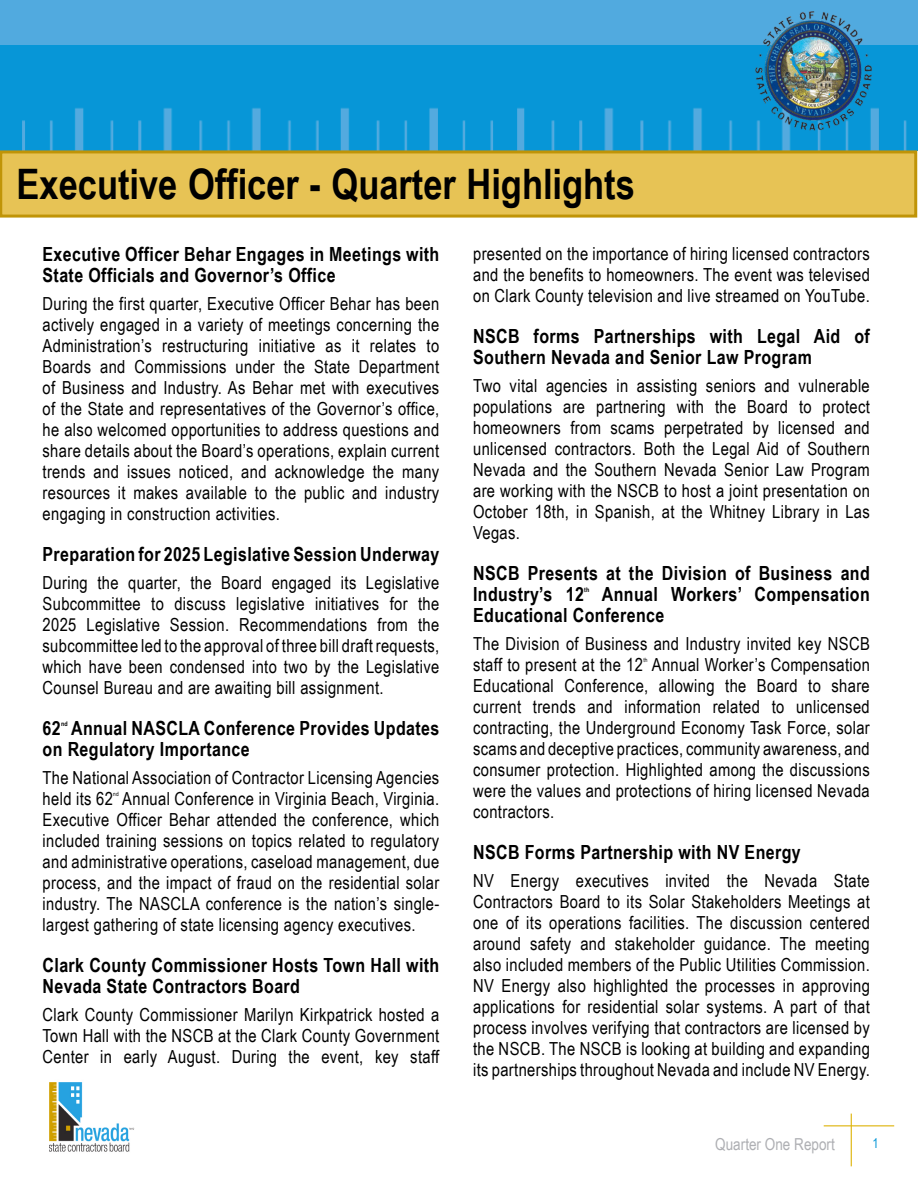
<style>
.page{position:relative;width:918px;height:1188px;background:#fff}
.page>*{position:absolute;margin:0;border:0;box-sizing:border-box;transform-origin:0 0}
.main_header{font:700 42px "Arial Narrow";color:#000}
.body_copy{font:700 19.5px/21px "Arial Narrow";letter-spacing:.02em;color:#000}
.body_copy-2{font:18px/21px "Arial Narrow";letter-spacing:.02em;color:#000;text-align:justify}
.t1{font:16.5px "Arial Narrow";color:#aeafb3}
.t2{font:13.5px "Arial Narrow";color:#0696d7}
.body_copy-3{font:700 6.45px "Arial Narrow";color:#000}
.body_copy-4{font:6px "Arial Narrow";color:#000}
</style>
<div class="page">
<hr style="left:851px;top:1114px;width:1px;height:52px;background:#deb308">
<hr style="left:824px;top:1125px;width:70px;height:1px;background:#deb308">
<img style="left:49px;top:1082px;width:86px;height:70px">
<div style="left:1px;top:0;width:917px;height:150px;background:#51aadf"></div>
<div style="left:1px;top:45px;width:917px;height:105px;background:#0796d7"></div>
<div style="left:1px;top:152px;width:915px;height:64px;background:#e7c355"></div>
<div style="left:0;top:150px;width:917px;height:68px;border:3px solid #c09407"></div>
<img style="left:750px;top:11px;width:134px;height:121px">
<p class="main_header" style="left:17px;top:152px;width:620px">Executive Officer - Quarter Highlights</p>
<p class="body_copy" style="left:43px;top:243px;width:398px">Executive Officer Behar Engages in Meetings with<br>State Officials and Governor’s Office</p>
<p class="body_copy-2" style="left:43px;top:293px;width:398px">During the first quarter, Executive Officer Behar has been actively engaged in a variety of meetings concerning the Administration’s restructuring initiative as it relates to Boards and Commissions under the State Department of Business and Industry. As Behar met with executives of the State and representatives of the Governor’s office, he also welcomed opportunities to address questions and share details about the Board’s operations, explain current trends and issues noticed, and acknowledge the many resources it makes available to the public and industry engaging in construction activities.</p>
<p class="body_copy" style="left:43px;top:543px;width:398px">Preparation for 2025 Legislative Session Underway</p>
<p class="body_copy-2" style="left:43px;top:572px;width:398px">During the quarter, the Board engaged its Legislative Subcommittee to discuss legislative initiatives for the 2025 Legislative Session. Recommendations from the subcommittee led to the approval of three bill draft requests, which have been condensed into two by the Legislative Counsel Bureau and are awaiting bill assignment.</p>
<p class="body_copy" style="left:43px;top:717px;width:20px">62</p>
<p class="body_copy-3" style="left:61px;top:718px;width:8px">nd</p>
<p class="body_copy" style="left:43px;top:717px;width:398px;text-indent:29px">Annual NASCLA Conference Provides Updates on Regulatory Importance</p>
<p class="body_copy-2" style="left:43px;top:767px;width:398px">The National Association of Contractor Licensing Agencies held its 62</p>
<p class="body_copy-4" style="left:113px;top:790px;width:7px">nd</p>
<p class="body_copy-2" style="left:43px;top:788px;width:398px;text-indent:80px">Annual Conference in Virginia Beach, Virginia.<br>Executive Officer Behar attended the conference, which included training sessions on topics related to regulatory and administrative operations, caseload management, due process, and the impact of fraud on the residential solar industry. The NASCLA conference is the nation’s single&shy;largest gathering of state licensing agency executives.</p>
<p class="body_copy" style="left:43px;top:954px;width:398px">Clark County Commissioner Hosts Town Hall with<br>Nevada State Contractors Board</p>
<p class="body_copy-2" style="left:43px;top:1004px;width:398px">Clark County Commissioner Marilyn Kirkpatrick hosted a Town Hall with the NSCB at the Clark County Government Center in early August. During the event, key staff</p>
<p class="body_copy-2" style="left:473px;top:243px;width:398px">presented on the importance of hiring licensed contractors and the benefits to homeowners. The event was televised on Clark County television and live streamed on YouTube.</p>
<p class="body_copy" style="left:473px;top:325px;width:398px">NSCB forms Partnerships with Legal Aid of<br>Southern Nevada and Senior Law Program</p>
<p class="body_copy-2" style="left:473px;top:375px;width:398px">Two vital agencies in assisting seniors and vulnerable populations are partnering with the Board to protect homeowners from scams perpetrated by licensed and unlicensed contractors. Both the Legal Aid of Southern Nevada and the Southern Nevada Senior Law Program are working with the NSCB to host a joint presentation on October 18th, in Spanish, at the Whitney Library in Las Vegas.</p>
<p class="body_copy" style="left:473px;top:562px;width:398px">NSCB Presents at the Division of Business and<br>Industry’s 12</p>
<p class="body_copy-3" style="left:584px;top:585px;width:7px">th</p>
<p class="body_copy" style="left:473px;top:583px;width:398px;text-indent:129px">Annual Workers’ Compensation<br>Educational Conference</p>
<p class="body_copy-2" style="left:473px;top:633px;width:398px">The Division of Business and Industry invited key NSCB staff to present at the 12</p>
<p class="body_copy-4" style="left:643px;top:656px;width:6px">th</p>
<p class="body_copy-2" style="left:473px;top:654px;width:398px;text-indent:179px">Annual Worker’s Compensation Educational Conference, allowing the Board to share current trends and information related to unlicensed contracting, the Underground Economy Task Force, solar scams and deceptive practices, community awareness, and consumer protection. Highlighted among the discussions were the values and protections of hiring licensed Nevada contractors.</p>
<p class="body_copy" style="left:473px;top:841px;width:329px">NSCB Forms Partnership with NV Energy</p>
<p class="body_copy-2" style="left:473px;top:870px;width:398px">NV Energy executives invited the Nevada State Contractors Board to its Solar Stakeholders Meetings at one of its operations facilities. The discussion centered around safety and stakeholder guidance. The meeting also included members of the Public Utilities Commission.<br>NV Energy also highlighted the processes in approving applications for residential solar systems. A part of that process involves verifying that contractors are licensed by the NSCB. The NSCB is looking at building and expanding its partnerships throughout Nevada and include NV Energy.</p>
<p class="t1" style="left:715px;top:1132px;width:121px">Quarter One Report</p>
<p class="t2" style="left:873px;top:1133px;width:8px">1</p>
</div>
